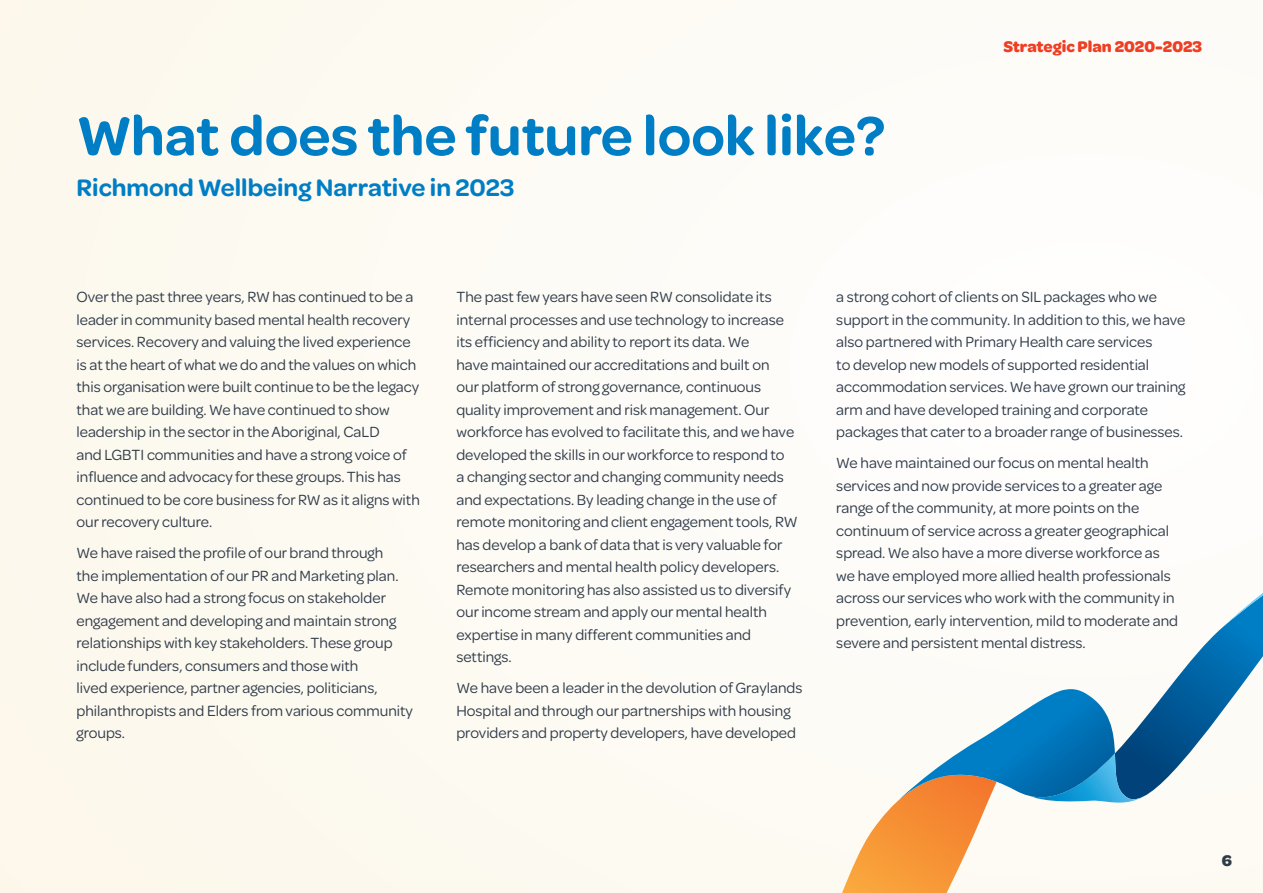
<style>
.page{position:relative;width:1263px;height:893px;background:#fdfbf4}
.page>*{position:absolute;margin:0;border:0;box-sizing:border-box;transform-origin:0 0}
.Heading_1{font:600 58.5px "Omnes";color:#007ec5}
.Heading_1-2{font:600 25.5px "Omnes";color:#007ec5}
.Paragraph_Style_1{font:700 16.5px "Omnes";color:#ef3e22}
.Paragraph_Style_1-2{font:700 16.5px "Omnes";color:#2f3b49}
.Body_text{font:15.75px/22.5px "Omnes";color:#2f3b49}
</style>
<div class="page">
<svg style="left:842px;top:593px;width:421px;height:300px"></svg>
<p class="Heading_1" style="left:77px;top:95px;width:810px">What does the future look like?</p>
<p class="Heading_1-2" style="left:77px;top:169px;width:439px">Richmond Wellbeing Narrative in 2023</p>
<p class="Paragraph_Style_1" style="left:1003px;top:35px;width:200px">Strategic Plan 2020-2023</p>
<p class="Body_text" style="left:77px;top:285px;width:345px">Over the past three years, RW has continued to be a leader in community based mental health recovery services. Recovery and valuing the lived experience is at the heart of what we do and the values on which this organisation were built continue to be the legacy that we are building. We have continued to show leadership in the sector in the Aboriginal, CaLD<br>and LGBTI communities and have a strong voice of influence and advocacy for these groups. This has continued to be core business for RW as it aligns with our recovery culture.</p>
<p class="Body_text" style="left:77px;top:541px;width:338px">We have raised the profile of our brand through<br>the implementation of our PR and Marketing plan.<br>We have also had a strong focus on stakeholder engagement and developing and maintain strong relationships with key stakeholders. These group include funders, consumers and those with<br>lived experience, partner agencies, politicians, philanthropists and Elders from various community groups.</p>
<p class="Body_text" style="left:456px;top:285px;width:343px">The past few years have seen RW consolidate its internal processes and use technology to increase its efficiency and ability to report its data. We<br>have maintained our accreditations and built on<br>our platform of strong governance, continuous quality improvement and risk management. Our workforce has evolved to facilitate this, and we have developed the skills in our workforce to respond to<br>a changing sector and changing community needs and expectations. By leading change in the use of remote monitoring and client engagement tools, RW has develop a bank of data that is very valuable for researchers and mental health policy developers.<br>Remote monitoring has also assisted us to diversify our income stream and apply our mental health expertise in many different communities and settings.</p>
<p class="Body_text" style="left:456px;top:676px;width:347px">We have been a leader in the devolution of Graylands<br>Hospital and through our partnerships with housing providers and property developers, have developed</p>
<p class="Body_text" style="left:836px;top:285px;width:351px">a strong cohort of clients on SIL packages who we support in the community. In addition to this, we have also partnered with Primary Health care services<br>to develop new models of supported residential accommodation services. We have grown our training arm and have developed training and corporate packages that cater to a broader range of businesses.</p>
<p class="Body_text" style="left:836px;top:451px;width:343px">We have maintained our focus on mental health services and now provide services to a greater age range of the community, at more points on the continuum of service across a greater geographical spread. We also have a more diverse workforce as we have employed more allied health professionals across our services who work with the community in prevention, early intervention, mild to moderate and severe and persistent mental distress.</p>
<p class="Paragraph_Style_1-2" style="left:1222px;top:849px;width:12px">6</p>
</div>
